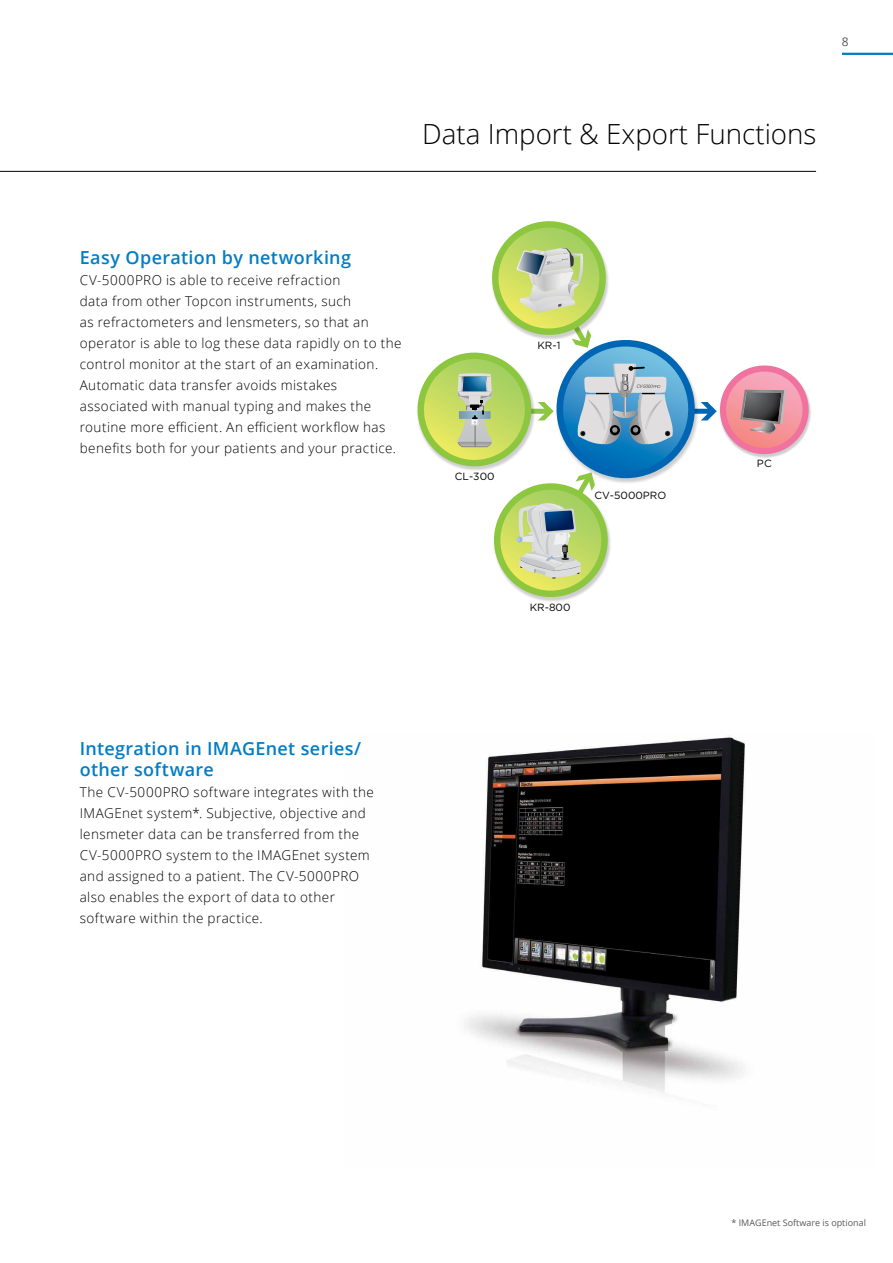
<style>
.page{position:relative;width:893px;height:1263px;background:#fff}
.page>*{position:absolute;margin:0;border:0;box-sizing:border-box;transform-origin:0 0}
.t1{font:300 27.75px "Open Sans";color:#000}
.t2{font:600 18px/21px "Open Sans";letter-spacing:.015em;color:#007dc5}
.t3{font:300 13.5px/21px "Open Sans";letter-spacing:.03em;color:#000}
.t4{font:12px "Open Sans";color:#58595b}
.t5{font:10.35px "Gotham";color:#000}
.t6{font:9px "Open Sans";color:#58595b}
</style>
<div class="page">
<hr style="left:842px;top:53px;width:51px;height:2px;background:#007dc5">
<img style="left:466px;top:737px;width:279px;height:356px">
<svg style="left:417px;top:221px;width:394px;height:379px"></svg>
<hr style="left:0;top:171px;width:816px;height:1px;background:#000">
<p class="t4" style="left:842px;top:34px;width:8px">8</p>
<h1 class="t1" style="left:422px;top:115px;width:396px">Data Import &amp; Export Functions</h1>
<h2 class="t2" style="left:80px;top:246px;width:273px">Easy Operation by networking</h2>
<p class="t3" style="left:80px;top:269px;width:323px">CV-5000PRO is able to receive refraction<br>data from other Topcon instruments, such<br>as refractometers and lensmeters, so that an operator is able to log these data rapidly on to the control monitor at the start of an examination.<br>Automatic data transfer avoids mistakes associated with manual typing and makes the routine more efficient. An efficient workflow has benefits both for your patients and your practice.</p>
<p class="t5" style="left:537px;top:338px;width:25px">KR-1</p>
<p class="t5" style="left:455px;top:470px;width:41px">CL-300</p>
<p class="t5" style="left:594px;top:489px;width:73px">CV-5000PRO</p>
<p class="t5" style="left:757px;top:457px;width:17px">PC</p>
<p class="t5" style="left:530px;top:601px;width:42px">KR-800</p>
<h2 class="t2" style="left:80px;top:737px;width:283px">Integration in IMAGEnet series/ other software</h2>
<p class="t3" style="left:80px;top:781px;width:296px">The CV-5000PRO software integrates with the IMAGEnet system*. Subjective, objective and lensmeter data can be transferred from the CV-5000PRO system to the IMAGEnet system and assigned to a patient. The CV-5000PRO also enables the export of data to other software within the practice.</p>
<p class="t6" style="left:731px;top:1217px;width:136px">* IMAGEnet Software is optional</p>
</div>
